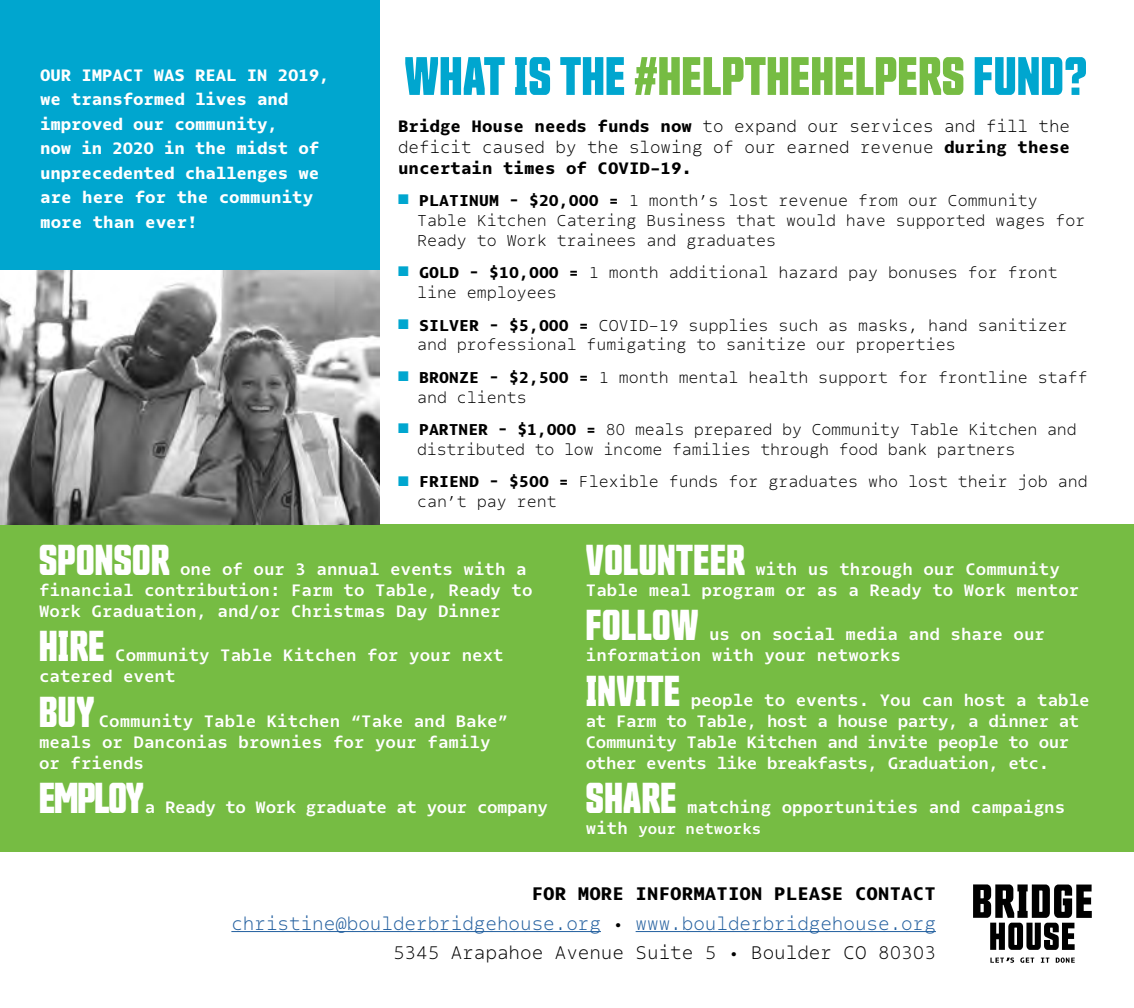
<style>
.page{position:relative;width:1134px;height:1008px;background:#fff}
.page>*{position:absolute;margin:0;border:0;box-sizing:border-box;transform-origin:0 0}
.t1{font:700 52.5px "Countach";letter-spacing:.01em;color:#76bc43}
.t2{font:700 42px "Countach";letter-spacing:.01em;color:#fff}
.t3{font:300 19.25px/29.4px "Odisseia";color:#215e9e;text-align:right}
.t4{font:700 17.5px/21px "Odisseia";color:#fff}
.t5{font:700 17.5px/21px "Odisseia";letter-spacing:-.025em;color:#fff}
.t6{font:900 17.5px/24.5px "Odisseia";letter-spacing:-.01em;color:#fff}
.t7{font:300 17.5px/21px "Odisseia";color:#000;text-align:justify}
.t8{font:300 16.62px/19.9px "Odisseia";color:#000}
.t9{font:700 15.75px "Odisseia";color:#fff}
.s1{color:#00a6cf}
.s2{font-weight:900}
.s3{font-size:17.5px}
.s4{font-weight:900;color:#000}
.s5{color:#000}
</style>
<div class="page">
<div style="left:0;top:524px;width:1134px;height:328px;background:#76bc43"></div>
<div style="left:0;top:0;width:379px;height:427px;background:#00a6cf"></div>
<img style="left:0;top:270px;width:379px;height:254px">
<hr style="left:231px;top:931px;width:370px;height:1px;background:#215e9e">
<hr style="left:636px;top:931px;width:300px;height:1px;background:#215e9e">
<svg style="left:973px;top:884px;width:119px;height:66px"></svg>
<svg style="left:990px;top:958px;width:24px;height:5px"></svg>
<svg style="left:1020px;top:958px;width:14px;height:5px"></svg>
<svg style="left:1041px;top:958px;width:8px;height:5px"></svg>
<svg style="left:1056px;top:958px;width:19px;height:5px"></svg>
<p class="t6" style="left:40px;top:62px;width:291px">OUR IMPACT WAS REAL IN 2019, we transformed lives and improved our community,<br>now in 2020 in the midst of unprecedented challenges we are here for the community more than ever!</p>
<h1 class="t1" style="left:405px;top:42px;width:684px"><span class="s1">WHAT IS THE</span> #HELPTHEHELPERS <span class="s1">FUND?</span></h1>
<p class="t7" style="left:398px;top:115px;width:674px"><span class="s2">Bridge House needs funds now</span> to expand our services and fill the deficit caused by the slowing of our earned revenue <span class="s2">during these uncertain times of COVID-19.</span></p>
<p class="t8" style="left:417px;top:191px;width:670px;text-indent:-19px"><span class="s1">■</span> <span class="s2">PLATINUM - $20,000 =</span> 1 month’s lost revenue from our Community<br>Table Kitchen Catering Business that would have supported wages for<br>Ready to Work trainees and graduates</p>
<p class="t8" style="left:417px;top:263px;width:642px;text-indent:-19px"><span class="s1">■</span> <span class="s2">GOLD - $10,000 =</span> 1 month additional hazard pay bonuses for front line employees</p>
<p class="t8" style="left:417px;top:315px;width:652px;text-indent:-19px"><span class="s1">■</span> <span class="s2">SILVER - $5,000 =</span> COVID-19 supplies such as masks, hand sanitizer and professional fumigating to sanitize our properties</p>
<p class="t8" style="left:417px;top:367px;width:672px;text-indent:-19px"><span class="s1">■</span> <span class="s2">BRONZE - $2,500 =</span> 1 month mental health support for frontline staff and clients</p>
<p class="t8" style="left:417px;top:420px;width:661px;text-indent:-19px"><span class="s1">■</span> <span class="s2">PARTNER - $1,000 =</span> 80 meals prepared by Community Table Kitchen and distributed to low income families through food bank partners</p>
<p class="t8" style="left:417px;top:472px;width:672px;text-indent:-19px"><span class="s1">■</span> <span class="s2">FRIEND - $500 =</span> Flexible funds for graduates who lost their job and can’t pay rent</p>
<h2 class="t2" style="left:39px;top:533px;width:132px">SPONSOR</h2>
<p class="t4" style="left:39px;top:558px;width:495px;text-indent:141px">one of our 3 annual events with a financial contribution: Farm to Table, Ready to<br>Work Graduation, and/or Christmas Day Dinner</p>
<h2 class="t2" style="left:39px;top:619px;width:67px">HIRE</h2>
<p class="t4" style="left:39px;top:645px;width:466px;text-indent:76px">Community Table Kitchen for your next catered event</p>
<h2 class="t2" style="left:39px;top:685px;width:57px">BUY</h2>
<p class="t4" style="left:39px;top:711px;width:471px;text-indent:60px">Community Table Kitchen “Take and Bake” meals or Danconias brownies for your family or friends</p>
<h2 class="t2" style="left:39px;top:771px;width:106px">EMPLOY</h2>
<p class="t5" style="left:145px;top:797px;width:404px">a Ready to Work graduate at your company</p>
<h2 class="t2" style="left:586px;top:533px;width:161px">VOLUNTEER</h2>
<p class="t4" style="left:586px;top:558px;width:495px;text-indent:170px">with us through our Community<br>Table meal program or as a Ready to Work mentor</p>
<h2 class="t2" style="left:586px;top:598px;width:114px">FOLLOW</h2>
<p class="t4" style="left:586px;top:624px;width:461px;text-indent:123px">us on social media and share our information with your networks</p>
<h2 class="t2" style="left:586px;top:664px;width:96px">INVITE</h2>
<p class="t5" style="left:586px;top:690px;width:505px;text-indent:105px">people to events. You can host a table at Farm to Table, host a house party, a dinner at Community Table Kitchen and invite people to our other events like breakfasts, Graduation, etc.</p>
<h2 class="t2" style="left:586px;top:771px;width:92px">SHARE</h2>
<p class="t4" style="left:687px;top:797px;width:380px">matching opportunities and campaigns</p>
<p class="t9" style="left:586px;top:819px;width:177px"><span class="s3">with</span> your networks</p>
<p class="t3" style="left:231px;top:879px;width:706px"><span class="s4">FOR MORE INFORMATION PLEASE CONTACT </span>christine@boulderbridgehouse.org <span class="s5">•</span> www.boulderbridgehouse.org<br><span class="s5">5345 Arapahoe Avenue Suite 5 • Boulder CO 80303</span></p>
</div>
